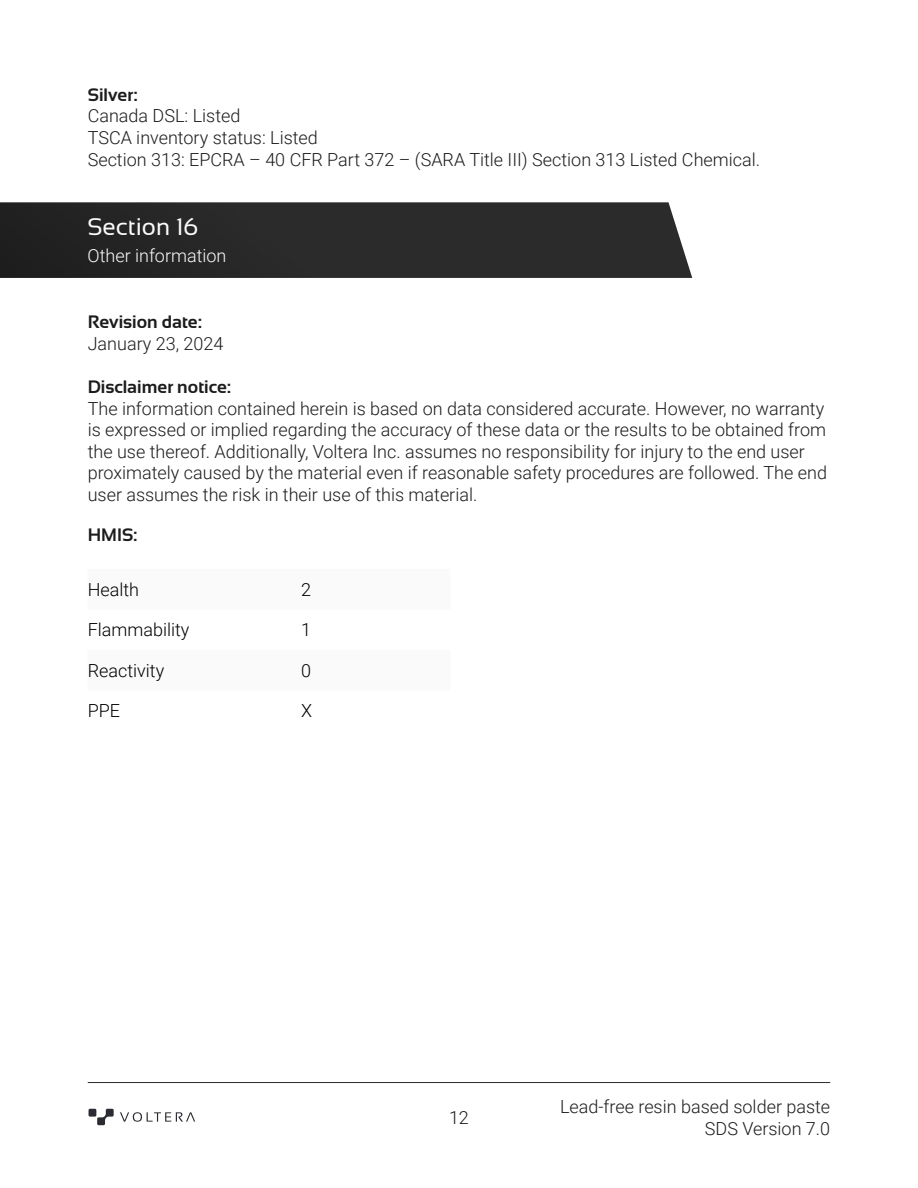
<style>
.page{position:relative;width:918px;height:1188px;background:#fff}
.page>*{position:absolute;margin:0;border:0;box-sizing:border-box;transform-origin:0 0}
.t1{font:24px "Sansation";color:#fafafa}
.t2{font:300 18px/21.6px "Roboto";color:#1c1c1c}
.t3{font:700 18px "Sansation";color:#1c1c1c}
.t4{font:300 18px "Roboto";color:#000}
.t5{font:300 18px "Roboto";color:#fafafa}
</style>
<div class="page">
<svg style="left:88px;top:1108px;width:108px;height:18px"></svg>
<hr style="left:88px;top:1082px;width:742px;height:1px;background:#2b2b2b">
<svg style="left:0;top:202px;width:692px;height:76px;background:#2d2d2d"></svg>
<p class="t3" style="left:88px;top:85px;width:51px">Silver:</p>
<p class="t2" style="left:88px;top:105px;width:674px">Canada DSL: Listed<br>TSCA inventory status: Listed<br>Section 313: EPCRA – 40 CFR Part 372 – (SARA Title III) Section 313 Listed Chemical.</p>
<h1 class="t1" style="left:88px;top:214px;width:112px">Section 16</h1>
<p class="t5" style="left:88px;top:243px;width:140px">Other information</p>
<p class="t3" style="left:88px;top:312px;width:116px">Revision date:</p>
<p class="t2" style="left:88px;top:332px;width:137px">January 23, 2024</p>
<p class="t3" style="left:88px;top:377px;width:145px">Disclaimer notice:</p>
<p class="t2" style="left:88px;top:397px;width:741px">The information contained herein is based on data considered accurate. However, no warranty is expressed or implied regarding the accuracy of these data or the results to be obtained from the use thereof. Additionally, Voltera Inc. assumes no responsibility for injury to the end user proximately caused by the material even if reasonable safety procedures are followed. The end user assumes the risk in their use of this material.</p>
<p class="t3" style="left:88px;top:525px;width:51px">HMIS:</p>
<p class="t4" style="left:88px;top:577px;width:53px">Health</p>
<p class="t4" style="left:301px;top:577px;width:11px">2</p>
<p class="t4" style="left:88px;top:617px;width:103px">Flammability</p>
<p class="t4" style="left:301px;top:617px;width:11px">1</p>
<p class="t4" style="left:88px;top:658px;width:78px">Reactivity</p>
<p class="t4" style="left:301px;top:658px;width:11px">0</p>
<p class="t4" style="left:88px;top:698px;width:34px">PPE</p>
<p class="t4" style="left:301px;top:698px;width:13px">X</p>
<p class="t2" style="left:449px;top:1106px;width:21px">12</p>
<p class="t2" style="left:560px;top:1095px;width:272px;text-align:right">Lead-free resin based solder paste<br>SDS Version 7.0</p>
</div>
